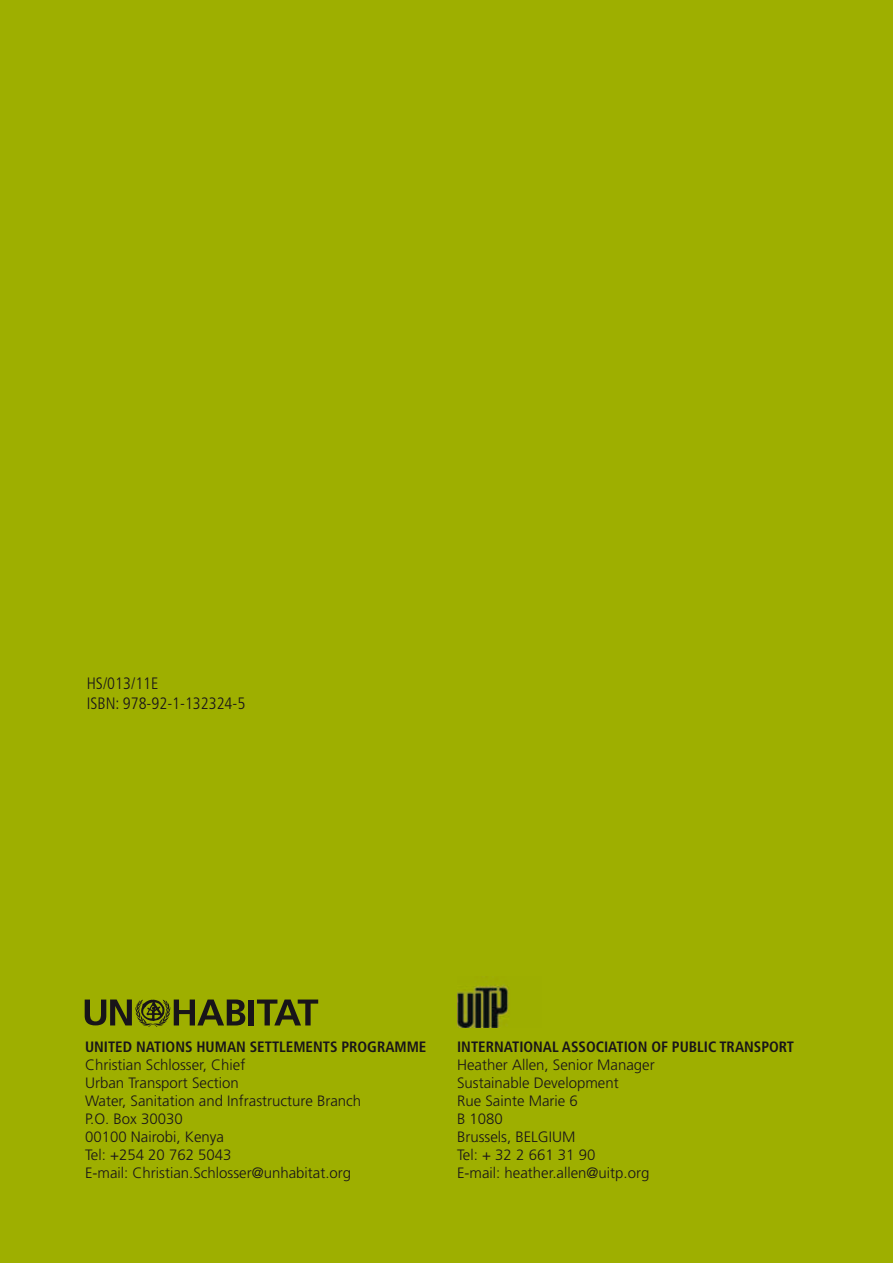
<style>
.page{position:relative;width:893px;height:1263px;background:#9eaf00}
.page>*{position:absolute;margin:0;border:0;box-sizing:border-box;transform-origin:0 0}
.t1{font:300 condensed 16.5px/19.8px "Frutiger";color:#181419}
.t2{font:300 15px/18px "Frutiger LT Std";color:#181419}
.t3{font:700 condensed 15px "Frutiger LT Std";color:#181419}
</style>
<div class="page">
<svg style="left:85px;top:999px;width:160px;height:28px"></svg>
<div style="left:249px;top:999px;width:5px;height:26px;background:#181419"></div>
<svg style="left:257px;top:999px;width:61px;height:26px"></svg>
<img style="left:457px;top:981px;width:52px;height:46px">
<p class="t1" style="left:87px;top:673px;width:160px">HS/013/11E<br>ISBN: 978-92-1-132324-5</p>
<p class="t3" style="left:85px;top:1037px;width:343px">UNITED NATIONS HUMAN SETTLEMENTS PROGRAMME</p>
<p class="t2" style="left:85px;top:1055px;width:278px">christian schlosser, chief<br>Urban transport section<br>Water, sanitation and infrastructure Branch<br>P.O. Box 30030<br>00100 nairobi, Kenya<br>tel: +254 20 762 5043<br>e-mail: christian.schlosser@unhabitat.org</p>
<p class="t3" style="left:457px;top:1037px;width:338px">INTERNATIONAL ASSOCIATION OF PUBLIC TRANSPORT</p>
<p class="t2" style="left:457px;top:1055px;width:199px">Heather Allen, senior Manager sustainable Development<br>rue sainte Marie 6<br>B 1080<br>Brussels, BeLGiUM<br>tel: + 32 2 661 31 90<br>e-mail: heather.allen@uitp.org</p>
</div>
